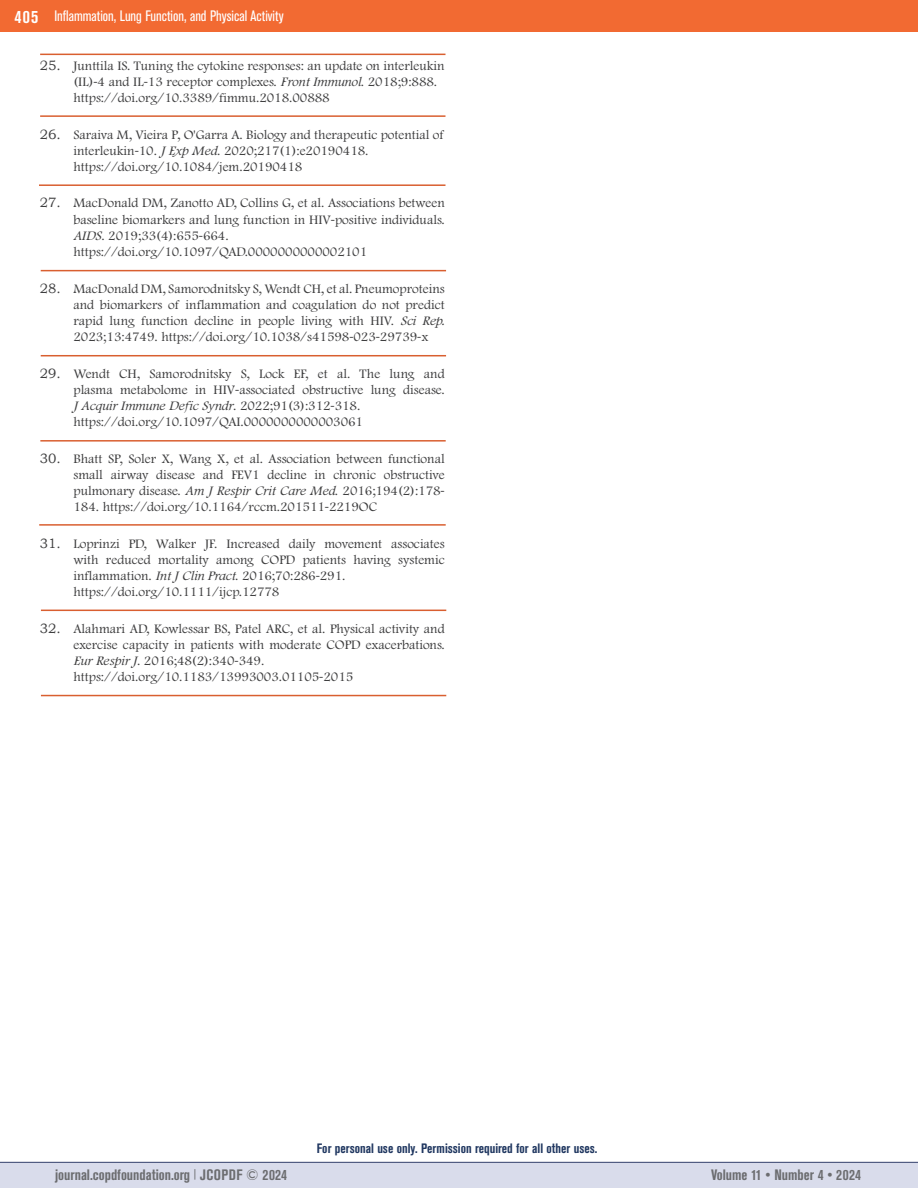
<style>
.page{position:relative;width:918px;height:1188px;background:#fff}
.page>*{position:absolute;margin:0;border:0;box-sizing:border-box;transform-origin:0 0}
.t1{font:700 condensed 15px "Akzidenz Grotesk BE";color:#6c6d70}
.t2{font:condensed 15px "Akzidenz Grotesk BE";color:#fff}
.t3{font:300 13.5px/16.2px "Footlight MT Pro";color:#3e3e3f}
.t4{font:700 condensed 13.5px "Akzidenz Grotesk BE";color:#213861}
.s1{font-weight:700;font-size:18px}
.s2{font-family:"Bookman Old Style";font-weight:400}
.s3{font-family:"Myriad Pro";font-weight:400}
.s4{font-style:italic}
</style>
<div class="page">
<div style="left:0;top:1162px;width:918px;height:26px;background:#d9dceb"></div>
<div style="left:0;top:0;width:918px;height:32px;background:#f26a32"></div>
<hr style="left:0;top:1162px;width:918px;height:1px;background:#34416b">
<hr style="left:39px;top:184px;width:407px;height:2px;background:#d95f30">
<hr style="left:40px;top:54px;width:406px;height:1px;background:#d95f30">
<hr style="left:41px;top:270px;width:405px;height:1px;background:#d95f30">
<hr style="left:41px;top:355px;width:405px;height:1px;background:#d95f30">
<hr style="left:40px;top:115px;width:406px;height:2px;background:#d95f30">
<hr style="left:39px;top:524px;width:407px;height:2px;background:#d95f30">
<hr style="left:41px;top:610px;width:405px;height:1px;background:#d95f30">
<hr style="left:40px;top:440px;width:406px;height:2px;background:#d95f30">
<hr style="left:41px;top:695px;width:405px;height:1px;background:#d95f30">
<p class="t2" style="left:14px;top:8px;width:271px"><span class="s1">405</span> Inflammation, Lung Function, and Physical Activity</p>
<p class="t3" style="left:74px;top:58px;width:373px;text-indent:-34px"><span class="s2">25.</span> Junttila IS. Tuning the cytokine responses: an update on interleukin (IL)<span class="s3">-</span>4 and IL<span class="s3">-</span>13 receptor complexes. <span class="s4">Front Immunol</span>. 2018;9:888. https://doi.org/10.3389/fimmu.2018.00888</p>
<p class="t3" style="left:74px;top:127px;width:372px;text-indent:-34px"><span class="s2">26.</span> Saraiva M, Vieira P, O'Garra A. Biology and therapeutic potential of interleukin<span class="s3">-</span>10. <span class="s4">J Exp Med</span>. 2020;217(1):e20190418. https://doi.org/10.1084/jem.20190418</p>
<p class="t3" style="left:74px;top:195px;width:373px;text-indent:-34px"><span class="s2">27.</span> MacDonald DM, Zanotto AD, Collins G, et al. Associations between baseline biomarkers and lung function in HIV<span class="s3">-</span>positive individuals.<br><span class="s4">AIDS</span>. 2019;33(4):655<span class="s3">-</span>664. https://doi.org/10.1097/QAD.0000000000002101</p>
<p class="t3" style="left:74px;top:280px;width:373px;text-align:justify;text-indent:-34px"><span class="s2">28.</span> MacDonald DM, Samorodnitsky S, Wendt CH, et al. Pneumoproteins and biomarkers of inflammation and coagulation do not predict rapid lung function decline in people living with HIV. <span class="s4">Sci Rep.<br></span>2023;13:4749. https://doi.org/10.1038/s41598<span class="s3">-</span>023<span class="s3">-</span>29739<span class="s3">-</span>x</p>
<p class="t3" style="left:74px;top:366px;width:373px;text-indent:-34px"><span class="s2">29.</span> Wendt CH, Samorodnitsky S, Lock EF, et al. The lung and plasma metabolome in HIV<span class="s3">-</span>associated obstructive lung disease.<br><span class="s4">J Acquir Immune Defic Syndr</span>. 2022;91(3):312<span class="s3">-</span>318. https://doi.org/10.1097/QAI.0000000000003061</p>
<p class="t3" style="left:74px;top:451px;width:373px;text-align:justify;text-indent:-34px"><span class="s2">30.</span> Bhatt SP, Soler X, Wang X, et al. Association between functional small airway disease and FEV1 decline in chronic obstructive pulmonary disease. <span class="s4">Am J Respir Crit Care Med</span>. 2016;194(2):178<span class="s3">- </span>184. https://doi.org/10.1164/rccm.201511<span class="s3">-</span>2219OC</p>
<p class="t3" style="left:74px;top:536px;width:373px;text-indent:-34px"><span class="s2">31.</span> Loprinzi PD, Walker JF. Increased daily movement associates with reduced mortality among COPD patients having systemic inflammation. <span class="s4">Int J Clin Pract</span>. 2016;70:286<span class="s3">-</span>291. https://doi.org/10.1111/ijcp.12778</p>
<p class="t3" style="left:74px;top:621px;width:373px;text-indent:-34px"><span class="s2">32.</span> Alahmari AD, Kowlessar BS, Patel ARC, et al. Physical activity and exercise capacity in patients with moderate COPD exacerbations.<br><span class="s4">Eur Respir J</span>. 2016;48(2):340<span class="s3">-</span>349. https://doi.org/10.1183/13993003.01105<span class="s3">-</span>2015</p>
<p class="t4" style="left:317px;top:1141px;width:282px">For personal use only. Permission required for all other uses.</p>
<p class="t1" style="left:55px;top:1166px;width:234px">journal.copdfoundation.org <sup>|</sup> JCOPDF © 2024</p>
<p class="t1" style="left:711px;top:1166px;width:151px">Volume 11 • Number 4 • 2024</p>
</div>
